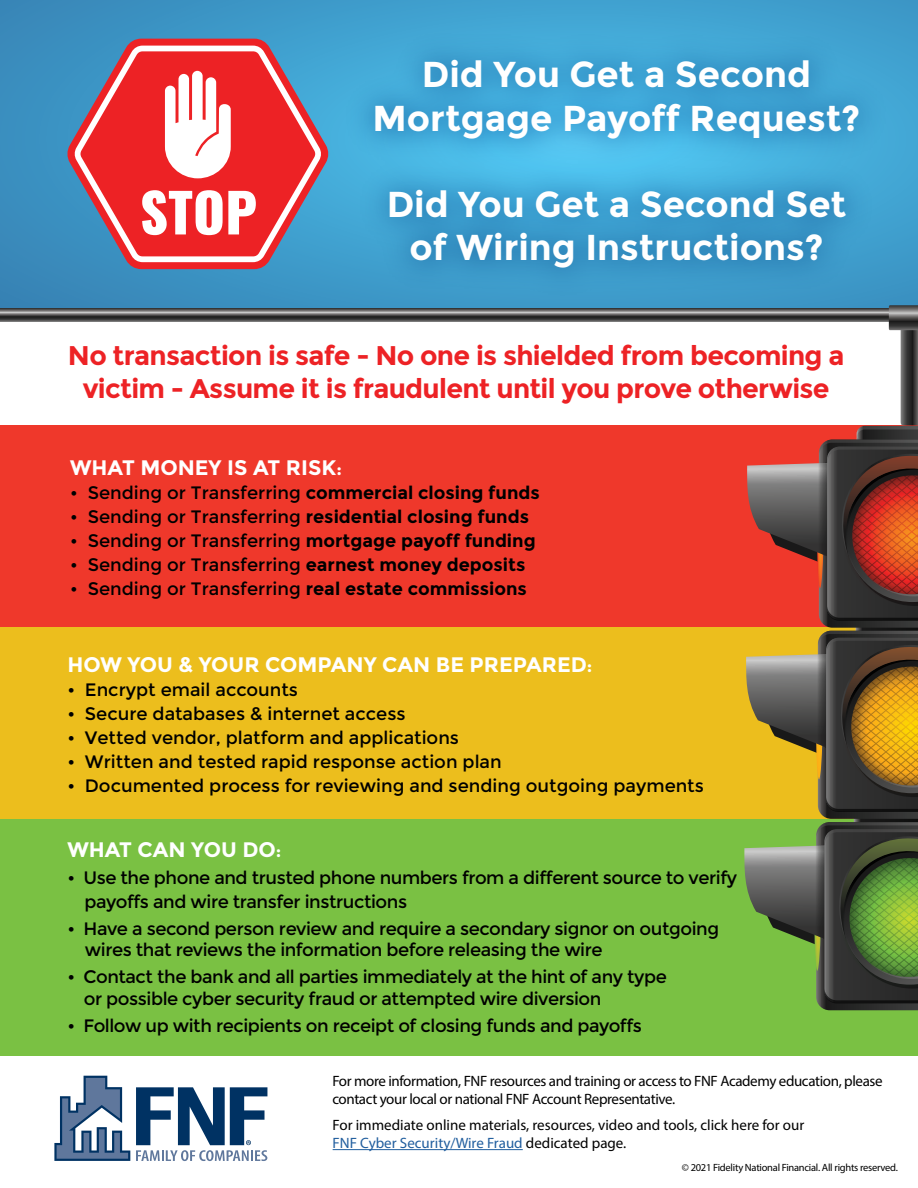
<style>
.page{position:relative;width:918px;height:1188px;background:#fff}
.page>*{position:absolute;margin:0;border:0;box-sizing:border-box;transform-origin:0 0}
.t1{font:700 36px/43.2px "Montserrat";color:#fff;text-align:center}
.t2{font:700 27px/32.4px "Montserrat";letter-spacing:-.025em;color:#ed2225;text-align:center}
.t3{font:700 21px "Montserrat";color:#fff}
.t4{font:18px/21.9px "Montserrat";letter-spacing:-.025em;color:#000}
.t5{font:18px "Montserrat";color:#000}
.t6{font:700 18px "Montserrat";color:#000}
.t7{font:15px/18px "Myriad Pro";letter-spacing:-.025em;color:#000}
.t8{font:15px/18px "Myriad Pro";color:#000}
.t9{font:10.5px "Myriad Pro";letter-spacing:-.025em;color:#000}
.s1{font-size:18px}
.s2{font-weight:700}
.s3{font-weight:400}
.s4{color:#215e9e}
</style>
<div class="page">
<div style="left:0;top:425px;width:918px;height:203px;background:#ef382b"></div>
<div style="left:0;top:628px;width:918px;height:191px;background:#ecbe1d"></div>
<div style="left:0;top:819px;width:918px;height:237px;background:#7ac143"></div>
<svg style="left:54px;top:1076px;width:76px;height:85px"></svg>
<svg style="left:136px;top:1087px;width:131px;height:74px"></svg>
<div style="left:0;top:0;width:918px;height:308px;background:linear-gradient(to right,#3b90c0,#41a4d3)"></div>
<img style="left:331px;top:16px;width:571px;height:292px">
<svg style="left:0;top:308px;width:744px;height:13px;background:#5c5b5b"></svg>
<svg style="left:744px;top:305px;width:174px;height:705px"></svg>
<svg style="left:67px;top:39px;width:262px;height:230px;background:#757697"></svg>
<svg style="left:74px;top:46px;width:248px;height:216px;background:#c55461"></svg>
<svg style="left:142px;top:190px;width:114px;height:45px"></svg>
<svg style="left:165px;top:71px;width:66px;height:107px"></svg>
<hr style="left:333px;top:1149px;width:190px;height:1px;background:#215e9e">
<h1 class="t1" style="left:373px;top:53px;width:489px">Did You Get a Second<br>Mortgage Payoff Request?</h1>
<h1 class="t1" style="left:387px;top:183px;width:461px">Did You Get a Second Set of Wiring Instructions?</h1>
<h2 class="t2" style="left:68px;top:340px;width:778px">No transaction is safe - No one is shielded from becoming a victim - Assume it is fraudulent until you prove otherwise</h2>
<p class="t3" style="left:70px;top:455px;width:273px">WHAT MONEY IS AT RISK<span class="s1">:</span></p>
<p class="t5" style="left:70px;top:482px;width:471px">• Sending or Transferring <span class="s2">commercial closing funds</span></p>
<p class="t6" style="left:70px;top:506px;width:460px"><span class="s3">• Sending or Transferring</span> residential closing funds</p>
<p class="t5" style="left:70px;top:530px;width:467px">• Sending or Transferring <span class="s2">mortgage payoff funding</span></p>
<p class="t5" style="left:70px;top:554px;width:457px">• Sending or Transferring <span class="s2">earnest money deposits</span></p>
<p class="t5" style="left:70px;top:578px;width:458px">• Sending or Transferring <span class="s2">real estate commissions</span></p>
<p class="t3" style="left:67px;top:652px;width:527px">HOW YOU &amp; YOUR COMPANY CAN BE PREPARED<span class="s1">:</span></p>
<p class="t5" style="left:67px;top:679px;width:232px">• Encrypt email accounts</p>
<p class="t5" style="left:67px;top:703px;width:340px">• Secure databases &amp; internet access</p>
<p class="t5" style="left:67px;top:727px;width:393px">• Vetted vendor, platform and applications</p>
<p class="t5" style="left:67px;top:751px;width:436px">• Written and tested rapid response action plan</p>
<p class="t5" style="left:67px;top:775px;width:638px">• Documented process for reviewing and sending outgoing payments</p>
<p class="t3" style="left:67px;top:837px;width:216px">WHAT CAN YOU DO<span class="s1">:</span></p>
<p class="t4" style="left:85px;top:865px;width:654px;line-height:24px;text-indent:-17px">• Use the phone and trusted phone numbers from a different source to verify payoffs and wire transfer instructions</p>
<p class="t4" style="left:85px;top:917px;width:636px;text-indent:-18px">• Have a second person review and require a secondary signor on outgoing wires that reviews the information before releasing the wire</p>
<p class="t4" style="left:84px;top:966px;width:585px;text-indent:-16px">• Contact the bank and all parties immediately at the hint of any type or possible cyber security fraud or attempted wire diversion</p>
<p class="t4" style="left:67px;top:1015px;width:576px">• Follow up with recipients on receipt of closing funds and payoffs</p>
<p class="t7" style="left:332px;top:1072px;width:552px">For more information, FNF resources and training or access to FNF Academy education, please contact your local or national FNF Account Representative.</p>
<p class="t8" style="left:333px;top:1116px;width:473px">For immediate online materials, resources, video and tools, click here for our<br><span class="s4">FNF Cyber Security/Wire Fraud</span> dedicated page.</p>
<p class="t9" style="left:682px;top:1161px;width:217px">© 2021 Fidelity National Financial. All rights reserved.</p>
</div>
